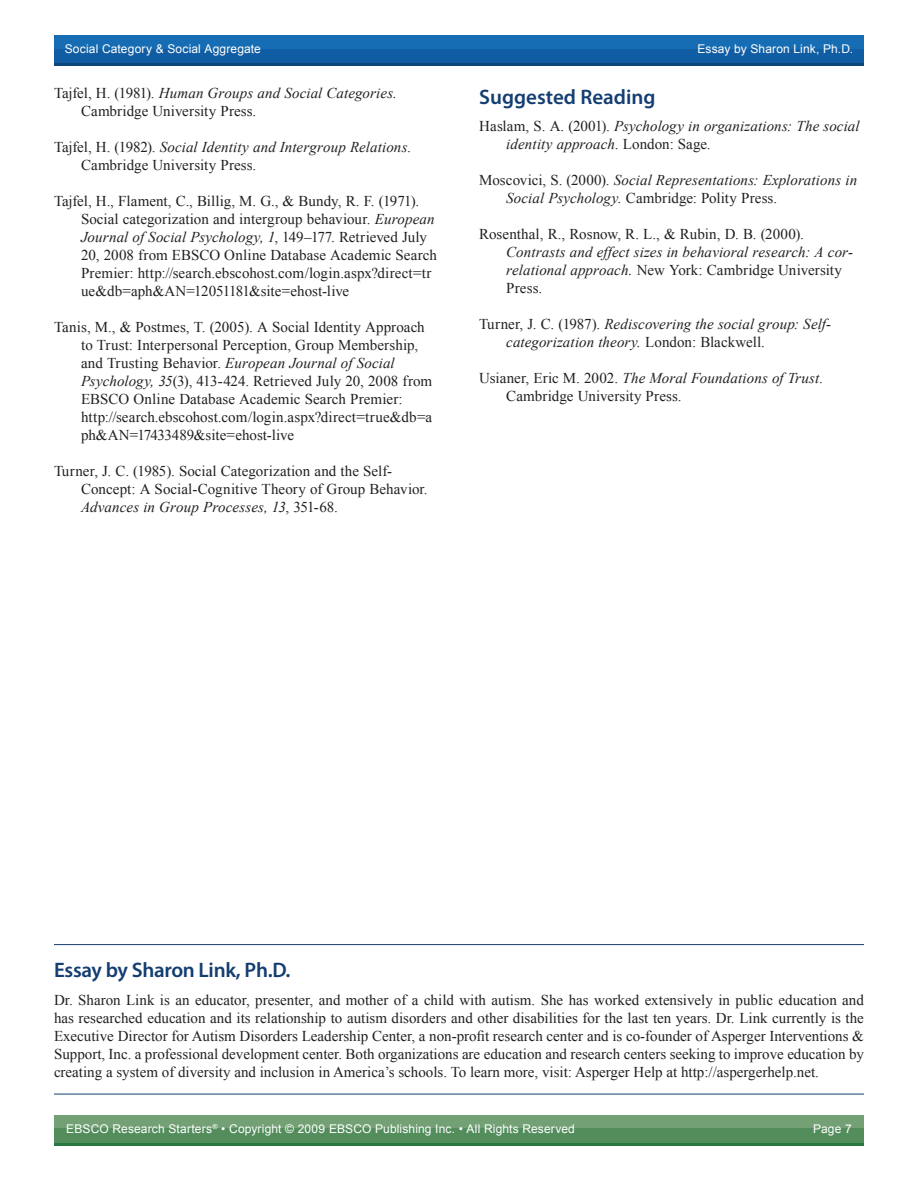
<style>
.page{position:relative;width:918px;height:1188px;background:#fff}
.page>*{position:absolute;margin:0;border:0;box-sizing:border-box;transform-origin:0 0}
.Body_Text{font:600 21px "Myriad Pro";letter-spacing:-.015em;color:#143e71}
.Body_Text_Header{font:600 21px "Myriad Pro";color:#143e71}
.Bibliography_Body_Te{font:15px/18px "Times New Roman";letter-spacing:.005em;color:#231f20}
.Body_Text-2{font:15px/18px "Times New Roman";color:#231f20;text-align:justify}
.Bibliography_Body_Te-2{font:italic 15px/18px "Times New Roman";letter-spacing:.005em;color:#231f20}
.t1{font:12px "Arial";letter-spacing:.01em;color:#fff}
.s1{font-style:italic}
.s2{font-style:normal}
</style>
<div class="page">
<div style="left:54px;top:36px;width:810px;height:14px;background:#166db3"></div>
<div style="left:54px;top:49px;width:810px;height:14px;background:#115da3"></div>
<hr style="left:54px;top:63px;width:810px;height:3px;background:#0d467a">
<div style="left:54px;top:1115px;width:810px;height:15px;background:#73a175"></div>
<div style="left:54px;top:1129px;width:810px;height:14px;background:#538d5c"></div>
<hr style="left:54px;top:1143px;width:810px;height:3px;background:#277941">
<hr style="left:54px;top:944px;width:810px;height:1px;background:#143e71">
<hr style="left:54px;top:1094px;width:810px;height:1px;background:#143e71">
<p class="t1" style="left:65px;top:41px;width:198px">Social Category &amp; Social Aggregate</p>
<p class="t1" style="left:697px;top:41px;width:157px">Essay by Sharon Link, Ph.D.</p>
<p class="Bibliography_Body_Te" style="left:81px;top:84px;width:317px;text-indent:-27px">Tajfel, H. (1981). <span class="s1">Human Groups and Social Categories.<br></span>Cambridge University Press.</p>
<p class="Bibliography_Body_Te" style="left:81px;top:138px;width:331px;text-indent:-27px">Tajfel, H. (1982). <span class="s1">Social Identity and Intergroup Relations</span>.<br>Cambridge University Press.</p>
<p class="Bibliography_Body_Te" style="left:81px;top:192px;width:357px;text-indent:-27px">Tajfel, H., Flament, C., Billig, M. G., &amp; Bundy, R. F. (1971).<br>Social categorization and intergroup behaviour. <span class="s1">European Journal of Social Psychology, 1</span>, 149–177. Retrieved July 20, 2008 from EBSCO Online Database Academic Search Premier: http://search.ebscohost.com/login.aspx?direct=tr ue&amp;db=aph&amp;AN=12051181&amp;site=ehost-live</p>
<p class="Bibliography_Body_Te" style="left:81px;top:318px;width:353px;text-indent:-27px">Tanis, M., &amp; Postmes, T. (2005). A Social Identity Approach to Trust: Interpersonal Perception, Group Membership, and Trusting Behavior. <span class="s1">European Journal of Social Psychology, 35</span>(3), 413-424. Retrieved July 20, 2008 from EBSCO Online Database Academic Search Premier: http://search.ebscohost.com/login.aspx?direct=true&amp;db=a ph&amp;AN=17433489&amp;site=ehost-live</p>
<p class="Bibliography_Body_Te" style="left:81px;top:462px;width:348px;text-indent:-27px">Turner, J. C. (1985). Social Categorization and the Self-<br>Concept: A Social-Cognitive Theory of Group Behavior.<br><span class="s1">Advances in Group Processes, 13</span>, 351-68.</p>
<p class="Body_Text_Header" style="left:479px;top:83px;width:178px">Suggested Reading</p>
<p class="Bibliography_Body_Te-2" style="left:506px;top:117px;width:355px;text-indent:-27px"><span class="s2">Haslam, S. A. (2001).</span> Psychology in organizations: The social identity approach<span class="s2">. London: Sage.</span></p>
<p class="Bibliography_Body_Te-2" style="left:506px;top:171px;width:352px;text-indent:-27px"><span class="s2">Moscovici, S. (2000).</span> Social Representations: Explorations in<br>Social Psychology. <span class="s2">Cambridge: Polity Press.</span></p>
<p class="Bibliography_Body_Te" style="left:506px;top:225px;width:349px;text-indent:-27px">Rosenthal, R., Rosnow, R. L., &amp; Rubin, D. B. (2000).<br><span class="s1">Contrasts and effect sizes in behavioral research: A cor&shy;relational approach.</span> New York: Cambridge University Press.</p>
<p class="Bibliography_Body_Te-2" style="left:506px;top:315px;width:326px;text-indent:-27px"><span class="s2">Turner, J. C. (1987).</span> Rediscovering the social group: Self&shy;categorization theory. <span class="s2">London: Blackwell.</span></p>
<p class="Bibliography_Body_Te" style="left:506px;top:369px;width:318px;text-indent:-27px">Usianer, Eric M. 2002. <span class="s1">The Moral Foundations of Trust</span>.<br>Cambridge University Press.</p>
<p class="Body_Text" style="left:54px;top:957px;width:238px">Essay by Sharon Link, Ph.D.</p>
<p class="Body_Text-2" style="left:54px;top:990px;width:812px">Dr. Sharon Link is an educator, presenter, and mother of a child with autism. She has worked extensively in public education and has researched education and its relationship to autism disorders and other disabilities for the last ten years. Dr. Link currently is the Executive Director for Autism Disorders Leadership Center, a non-profit research center and is co-founder of Asperger Interventions &amp; Support, Inc. a professional development center. Both organizations are education and research centers seeking to improve education by creating a system of diversity and inclusion in America’s schools. To learn more, visit: Asperger Help at http://aspergerhelp.net.</p>
<p class="t1" style="left:66px;top:1121px;width:510px">EBSCO Research Starters<sup>®</sup> • Copyright © 2009 EBSCO Publishing Inc. • All Rights Reserved</p>
<p class="t1" style="left:813px;top:1121px;width:40px">Page 7</p>
</div>
